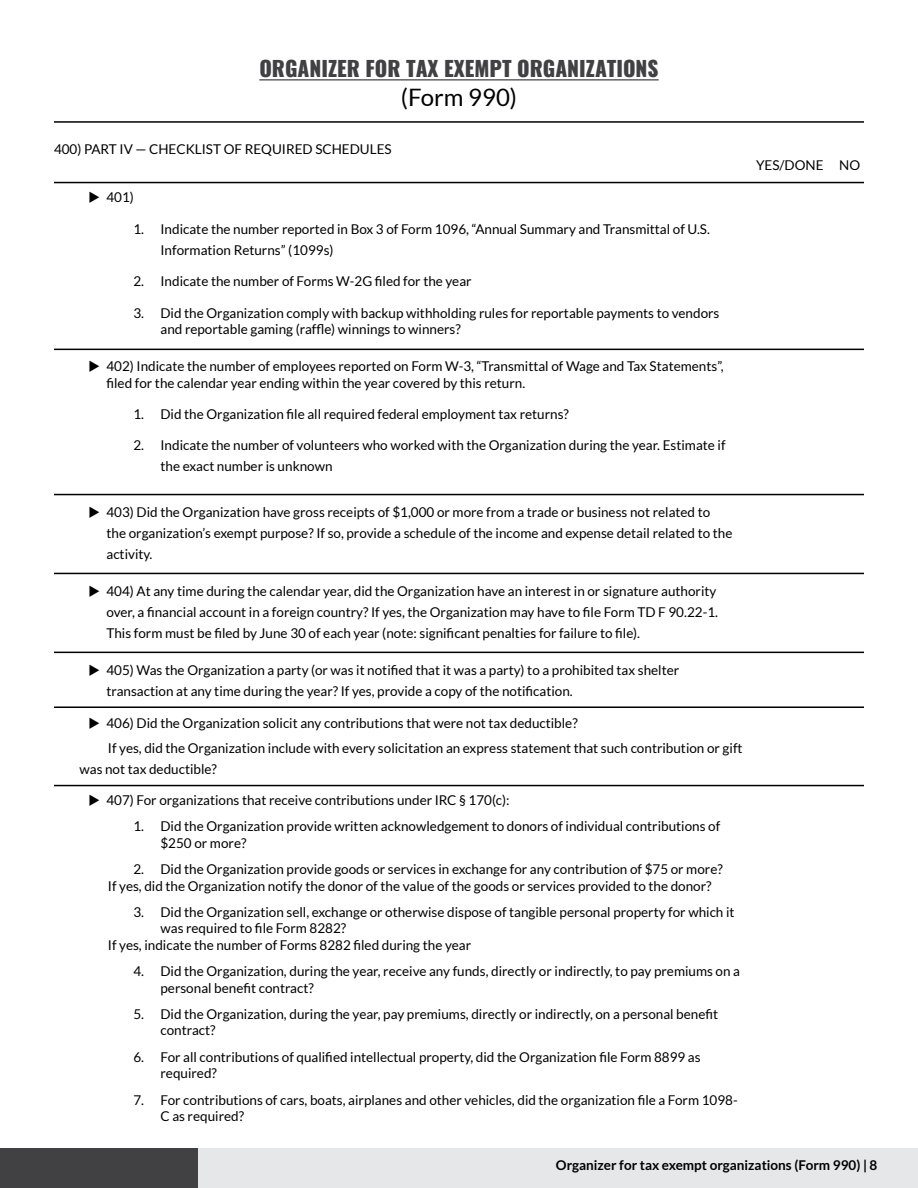
<style>
.page{position:relative;width:918px;height:1188px;background:#fff}
.page>*{position:absolute;margin:0;border:0;box-sizing:border-box;transform-origin:0 0}
.t1{font:24px "Lato";color:#000}
.t2{font:800 21px "Oswald";color:#414042}
.t3{font:13.5px/16.2px "Lato";color:#000}
.t4{font:700 13.5px "Lato";color:#000}
</style>
<div class="page">
<div style="left:0;top:1148px;width:198px;height:40px;background:#414042"></div>
<div style="left:198px;top:1148px;width:720px;height:40px;background:#e6e7e8"></div>
<hr style="left:259px;top:79px;width:400px;height:1px;background:#414042">
<hr style="left:54px;top:121px;width:810px;height:2px;background:#000">
<hr style="left:54px;top:182px;width:810px;height:1px;background:#000">
<hr style="left:54px;top:349px;width:810px;height:1px;background:#000">
<hr style="left:54px;top:494px;width:810px;height:1px;background:#000">
<hr style="left:54px;top:573px;width:810px;height:1px;background:#000">
<hr style="left:54px;top:652px;width:810px;height:1px;background:#000">
<hr style="left:54px;top:706px;width:810px;height:2px;background:#000">
<hr style="left:54px;top:785px;width:810px;height:1px;background:#000">
<h2 class="t2" style="left:259px;top:54px;width:401px">ORGANIZER FOR TAX EXEMPT ORGANIZATIONS</h2>
<h1 class="t1" style="left:401px;top:84px;width:118px">(Form 990)</h1>
<p class="t3" style="left:54px;top:141px;width:339px">400) PART IV — CHECKLIST OF REQUIRED SCHEDULES</p>
<p class="t3" style="left:107px;top:189px;width:29px">401)</p>
<p class="t3" style="left:161px;top:218px;width:551px;line-height:21px;text-indent:-27px">1. Indicate the number reported in Box 3 of Form 1096, “Annual Summary and Transmittal of U.S.<br>Information Returns” (1099s)</p>
<p class="t3" style="left:134px;top:273px;width:340px">2. Indicate the number of Forms W-2G filed for the year</p>
<p class="t3" style="left:161px;top:304px;width:561px;text-indent:-27px">3. Did the Organization comply with backup withholding rules for reportable payments to vendors and reportable gaming (raffle) winnings to winners?</p>
<p class="t3" style="left:107px;top:358px;width:619px">402) Indicate the number of employees reported on Form W-3, “Transmittal of Wage and Tax Statements”, filed for the calendar year ending within the year covered by this return.</p>
<p class="t3" style="left:134px;top:406px;width:437px">1. Did the Organization file all required federal employment tax returns?</p>
<p class="t3" style="left:161px;top:435px;width:567px;line-height:21px;text-indent:-27px">2. Indicate the number of volunteers who worked with the Organization during the year. Estimate if the exact number is unknown</p>
<p class="t3" style="left:107px;top:501px;width:628px;line-height:21px">403) Did the Organization have gross receipts of $1,000 or more from a trade or business not related to the organization’s exempt purpose? If so, provide a schedule of the income and expense detail related to the activity.</p>
<p class="t3" style="left:107px;top:580px;width:613px;line-height:21px;text-align:justify">404) At any time during the calendar year, did the Organization have an interest in or signature authority over, a financial account in a foreign country? If yes, the Organization may have to file Form TD F 90.22-1.<br>This form must be filed by June 30 of each year (note: significant penalties for failure to file).</p>
<p class="t3" style="left:107px;top:659px;width:574px;line-height:21px">405) Was the Organization a party (or was it notified that it was a party) to a prohibited tax shelter transaction at any time during the year? If yes, provide a copy of the notification.</p>
<p class="t3" style="left:107px;top:710px;width:638px;line-height:25.5px">406) Did the Organization solicit any contributions that were not tax deductible?<br>If yes, did the Organization include with every solicitation an express statement that such contribution or gift</p>
<p class="t3" style="left:80px;top:761px;width:139px">was not tax deductible?</p>
<p class="t3" style="left:107px;top:792px;width:405px">407) For organizations that receive contributions under IRC § 170(c):</p>
<p class="t3" style="left:161px;top:818px;width:561px;text-indent:-27px">1. Did the Organization provide written acknowledgement to donors of individual contributions of $250 or more?</p>
<p class="t3" style="left:108px;top:861px;width:616px;text-indent:26px">2. Did the Organization provide goods or services in exchange for any contribution of $75 or more?<br>If yes, did the Organization notify the donor of the value of the goods or services provided to the donor?</p>
<p class="t3" style="left:134px;top:904px;width:603px">3. Did the Organization sell, exchange or otherwise dispose of tangible personal property for which it</p>
<p class="t3" style="left:161px;top:920px;width:187px">was required to file Form 8282?</p>
<p class="t3" style="left:108px;top:937px;width:365px">If yes, indicate the number of Forms 8282 filed during the year</p>
<p class="t3" style="left:161px;top:963px;width:581px;text-indent:-27px">4. Did the Organization, during the year, receive any funds, directly or indirectly, to pay premiums on a personal benefit contract?</p>
<p class="t3" style="left:161px;top:1006px;width:559px;text-indent:-27px">5. Did the Organization, during the year, pay premiums, directly or indirectly, on a personal benefit contract?</p>
<p class="t3" style="left:161px;top:1049px;width:542px;text-indent:-27px">6. For all contributions of qualified intellectual property, did the Organization file Form 8899 as required?</p>
<p class="t3" style="left:161px;top:1092px;width:579px;text-indent:-27px">7. For contributions of cars, boats, airplanes and other vehicles, did the organization file a Form 1098-<br>C as required?</p>
<p class="t3" style="left:756px;top:157px;width:106px">YES/DONE NO</p>
<p class="t4" style="left:556px;top:1157px;width:323px">Organizer for tax exempt organizations (Form 990) | 8</p>
</div>
